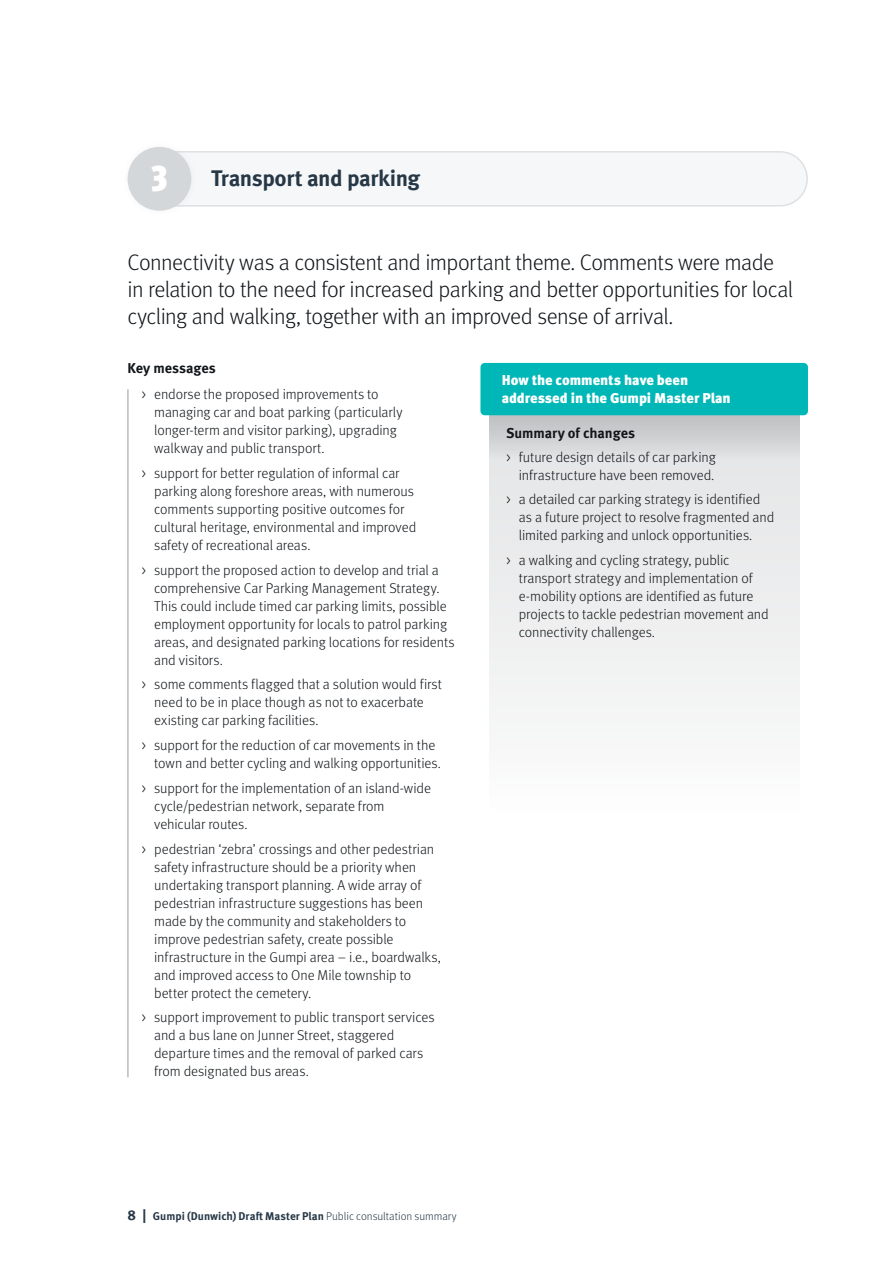
<style>
.page{position:relative;width:893px;height:1263px;background:#fff}
.page>*{position:absolute;margin:0;border:0;box-sizing:border-box;transform-origin:0 0}
.t1{font:300 22.5px/27px "Meta Pro";letter-spacing:-.025em;color:#11161a}
.t2{font:700 22.5px "Meta Pro";letter-spacing:-.025em;color:#263746}
.t3{font:300 14.25px/18px "Meta Pro";letter-spacing:-.005em;color:#11161a}
.t4{font:900 14.25px/18px "Meta Pro";letter-spacing:-.01em;color:#fff}
.t5{font:700 14.25px "Meta Pro";letter-spacing:-.005em;color:#11161a}
.t6{font:700 11.25px "Meta Pro";letter-spacing:.005em;color:#263746}
.s1{font-family:"Meta Headline Pro Comp";font-weight:900;font-size:36px;color:#fff}
.s2{font-size:14.25px}
.s3{font-weight:300}
</style>
<div class="page">
<div style="left:149px;top:152px;width:658px;height:54px;background:#f6f7f8;border-radius:27px"></div>
<div style="left:148px;top:151px;width:660px;height:56px;border:2px solid #dee1e3;border-radius:27px"></div>
<div style="left:120px;top:139px;width:79px;height:79px;background:#000;opacity:.05"></div>
<div style="left:128px;top:147px;width:63px;height:64px;background:#d4d7da;border-radius:50%"></div>
<hr style="left:128px;top:390px;width:1px;height:687px;background:#939ba2">
<svg style="left:489px;top:415px;width:310px;height:297px"></svg>
<div style="left:480px;top:363px;width:328px;height:52px;background:#00b7b7;border-radius:4px"></div>
<h1 class="t2" style="left:152px;top:161px;width:270px"><span class="s1">3</span> Transport and parking</h1>
<h1 class="t1" style="left:128px;top:248px;width:667px">Connectivity was a consistent and important theme. Comments were made in relation to the need for increased parking and better opportunities for local cycling and walking, together with an improved sense of arrival.</h1>
<p class="t5" style="left:128px;top:357px;width:90px">Key messages</p>
<p class="t3" style="left:154px;top:384px;width:250px;text-indent:-13px">&gt; endorse the proposed improvements to managing car and boat parking (particularly longer-term and visitor parking), upgrading walkway and public transport.</p>
<p class="t3" style="left:154px;top:463px;width:264px;text-indent:-13px">&gt; support for better regulation of informal car parking along foreshore areas, with numerous comments supporting positive outcomes for cultural heritage, environmental and improved safety of recreational areas.</p>
<p class="t3" style="left:154px;top:560px;width:302px;text-indent:-13px">&gt; support the proposed action to develop and trial a comprehensive Car Parking Management Strategy.<br>This could include timed car parking limits, possible employment opportunity for locals to patrol parking areas, and designated parking locations for residents and visitors.</p>
<p class="t3" style="left:154px;top:675px;width:289px;text-indent:-13px">&gt; some comments flagged that a solution would first need to be in place though as not to exacerbate existing car parking facilities.</p>
<p class="t3" style="left:154px;top:735px;width:288px;text-indent:-13px">&gt; support for the reduction of car movements in the town and better cycling and walking opportunities.</p>
<p class="t3" style="left:154px;top:778px;width:278px;text-indent:-13px">&gt; support for the implementation of an island-wide cycle/pedestrian network, separate from vehicular routes.</p>
<p class="t3" style="left:154px;top:839px;width:288px;text-indent:-13px">&gt; pedestrian ‘zebra’ crossings and other pedestrian safety infrastructure should be a priority when undertaking transport planning. A wide array of pedestrian infrastructure suggestions has been made by the community and stakeholders to improve pedestrian safety, create possible infrastructure in the Gumpi area – i.e., boardwalks, and improved access to One Mile township to better protect the cemetery.</p>
<p class="t3" style="left:154px;top:1008px;width:282px;text-indent:-13px">&gt; support improvement to public transport services and a bus lane on Junner Street, staggered departure times and the removal of parked cars from designated bus areas.</p>
<p class="t4" style="left:502px;top:371px;width:231px">How the comments have been addressed in the Gumpi Master Plan</p>
<p class="t5" style="left:506px;top:422px;width:131px">Summary of changes</p>
<p class="t3" style="left:506px;top:447px;width:211px;text-align:right">&gt; future design details of car parking infrastructure have been removed.</p>
<p class="t3" style="left:519px;top:490px;width:257px;text-indent:-13px">&gt; a detailed car parking strategy is identified as a future project to resolve fragmented and limited parking and unlock opportunities.</p>
<p class="t3" style="left:519px;top:550px;width:252px;text-indent:-13px">&gt; a walking and cycling strategy, public transport strategy and implementation of e-mobility options are identified as future projects to tackle pedestrian movement and connectivity challenges.</p>
<p class="t6" style="left:128px;top:1208px;width:331px"><span class="s2">8 |</span> Gumpi (Dunwich) Draft Master Plan <span class="s3">Public consultation summary</span></p>
</div>
